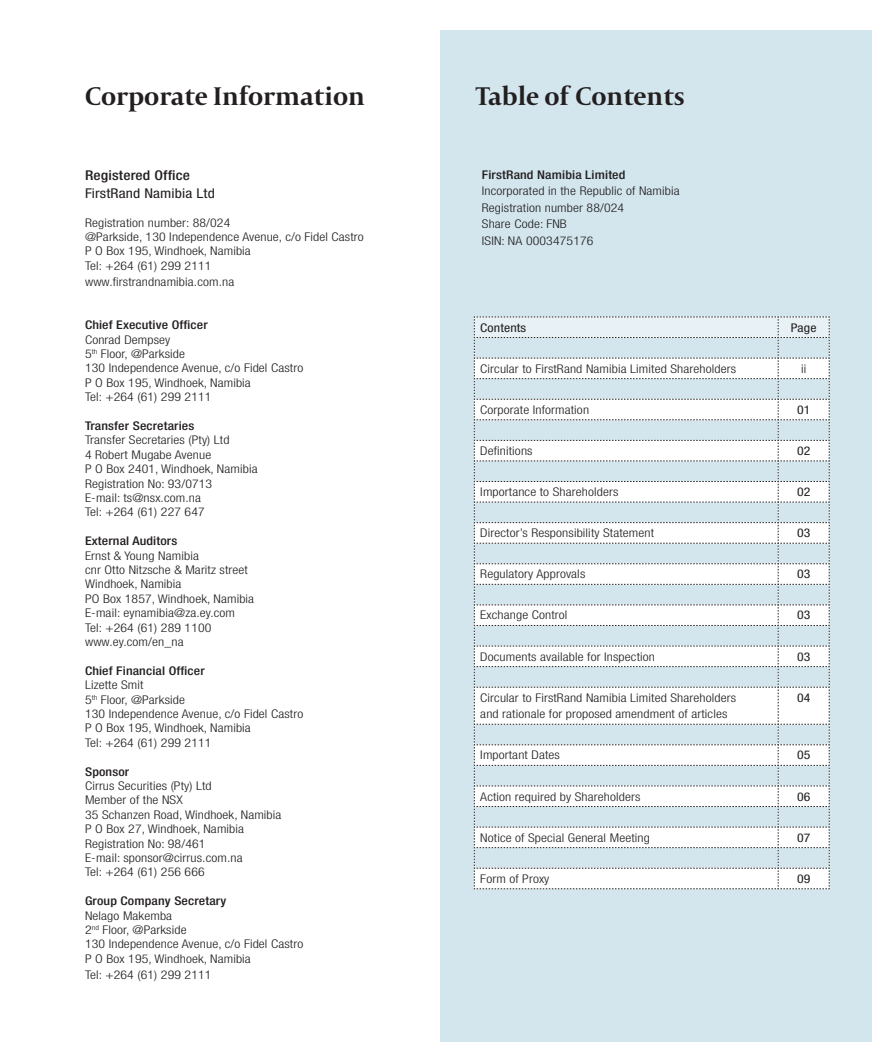
<style>
.page{position:relative;width:893px;height:1063px;background:#fff}
.page>*{position:absolute;margin:0;border:0;box-sizing:border-box;transform-origin:0 0}
.Main_heading_2024{font:700 27px "Capitolium 2";color:#231f20}
.Bodycopy_2024{font:condensed 13.5px "Helvetica Neue LT Std";letter-spacing:.01em;color:#231f20;scale:1.15 1}
.Bodycopy_2024-2{font:500 condensed 13.5px "Helvetica Neue LT Std";letter-spacing:.01em;color:#231f20;scale:1.15 1}
.Bodycopy_2024-3{font:300 condensed 12px "Helvetica Neue LT Std";letter-spacing:.01em;color:#231f20;scale:1.15 1}
.Bodycopy_2024-4{font:500 condensed 12px "Helvetica Neue LT Std";letter-spacing:.01em;color:#231f20;scale:1.15 1}
.Bodycopy_2024-5{font:condensed 12px "Helvetica Neue LT Std";letter-spacing:.01em;color:#231f20;scale:1.15 1}
</style>
<div class="page">
<div style="left:440px;top:30px;width:432px;height:1012px;background:#d3e6ee"></div>
<svg style="left:474px;top:317px;width:356px;height:573px"></svg>
<p class="Main_heading_2024" style="left:85px;top:78px;width:281px">Corporate Information</p>
<p class="Bodycopy_2024-2" style="left:85px;top:167px;width:93px">Registered Office</p>
<p class="Bodycopy_2024" style="left:85px;top:185px;width:114px">FirstRand Namibia Ltd</p>
<p class="Bodycopy_2024-3" style="left:85px;top:215px;width:128px">Registration number: 88/024</p>
<p class="Bodycopy_2024-3" style="left:85px;top:230px;width:244px">@Parkside, 130 Independence Avenue, c/o Fidel Castro</p>
<p class="Bodycopy_2024-3" style="left:85px;top:244px;width:146px">P O Box 195, Windhoek, Namibia</p>
<p class="Bodycopy_2024-3" style="left:85px;top:259px;width:112px">Tel: +264 (61) 299 2111</p>
<p class="Bodycopy_2024-3" style="left:85px;top:275px;width:131px">www.firstrandnamibia.com.na</p>
<p class="Bodycopy_2024-4" style="left:85px;top:318px;width:108px">Chief Executive Officer</p>
<p class="Bodycopy_2024-3" style="left:85px;top:332px;width:76px">Conrad Dempsey</p>
<p class="Bodycopy_2024-3" style="left:85px;top:347px;width:88px">5<sup>th</sup> Floor, @Parkside</p>
<p class="Bodycopy_2024-3" style="left:85px;top:361px;width:191px">130 Independence Avenue, c/o Fidel Castro</p>
<p class="Bodycopy_2024-3" style="left:85px;top:376px;width:146px">P O Box 195, Windhoek, Namibia</p>
<p class="Bodycopy_2024-3" style="left:85px;top:390px;width:112px">Tel: +264 (61) 299 2111</p>
<p class="Bodycopy_2024-4" style="left:85px;top:419px;width:97px">Transfer Secretaries</p>
<p class="Bodycopy_2024-3" style="left:85px;top:433px;width:127px">Transfer Secretaries (Pty) Ltd</p>
<p class="Bodycopy_2024-3" style="left:85px;top:448px;width:111px">4 Robert Mugabe Avenue</p>
<p class="Bodycopy_2024-3" style="left:85px;top:462px;width:152px">P O Box 2401, Windhoek, Namibia</p>
<p class="Bodycopy_2024-3" style="left:85px;top:476px;width:112px">Registration No: 93/0713</p>
<p class="Bodycopy_2024-3" style="left:85px;top:491px;width:102px">E-mail: ts@nsx.com.na</p>
<p class="Bodycopy_2024-3" style="left:85px;top:505px;width:106px">Tel: +264 (61) 227 647</p>
<p class="Bodycopy_2024-4" style="left:85px;top:534px;width:82px">External Auditors</p>
<p class="Bodycopy_2024-3" style="left:85px;top:548px;width:101px">Ernst &amp; Young Namibia</p>
<p class="Bodycopy_2024-3" style="left:85px;top:563px;width:143px">cnr Otto Nitzsche &amp; Maritz street</p>
<p class="Bodycopy_2024-3" style="left:85px;top:577px;width:85px">Windhoek, Namibia</p>
<p class="Bodycopy_2024-3" style="left:85px;top:592px;width:149px">PO Box 1857, Windhoek, Namibia</p>
<p class="Bodycopy_2024-3" style="left:85px;top:606px;width:132px">E-mail: eynamibia@za.ey.com</p>
<p class="Bodycopy_2024-3" style="left:85px;top:620px;width:112px">Tel: +264 (61) 289 1100</p>
<p class="Bodycopy_2024-3" style="left:85px;top:635px;width:87px">www.ey.com/en_na</p>
<p class="Bodycopy_2024-4" style="left:85px;top:663px;width:106px">Chief Financial Officer</p>
<p class="Bodycopy_2024-3" style="left:85px;top:678px;width:52px">Lizette Smit</p>
<p class="Bodycopy_2024-3" style="left:85px;top:692px;width:88px">5<sup>th</sup> Floor, @Parkside</p>
<p class="Bodycopy_2024-3" style="left:85px;top:707px;width:191px">130 Independence Avenue, c/o Fidel Castro</p>
<p class="Bodycopy_2024-3" style="left:85px;top:721px;width:146px">P O Box 195, Windhoek, Namibia</p>
<p class="Bodycopy_2024-3" style="left:85px;top:736px;width:112px">Tel: +264 (61) 299 2111</p>
<p class="Bodycopy_2024-4" style="left:85px;top:764px;width:40px">Sponsor</p>
<p class="Bodycopy_2024-3" style="left:85px;top:779px;width:112px">Cirrus Securities (Pty) Ltd</p>
<p class="Bodycopy_2024-3" style="left:85px;top:793px;width:86px">Member of the NSX</p>
<p class="Bodycopy_2024-3" style="left:85px;top:808px;width:172px">35 Schanzen Road, Windhoek, Namibia</p>
<p class="Bodycopy_2024-3" style="left:85px;top:822px;width:140px">P O Box 27, Windhoek, Namibia</p>
<p class="Bodycopy_2024-3" style="left:85px;top:836px;width:106px">Registration No: 98/461</p>
<p class="Bodycopy_2024-3" style="left:85px;top:851px;width:139px">E-mail: sponsor@cirrus.com.na</p>
<p class="Bodycopy_2024-3" style="left:85px;top:865px;width:106px">Tel: +264 (61) 256 666</p>
<p class="Bodycopy_2024-4" style="left:85px;top:894px;width:124px">Group Company Secretary</p>
<p class="Bodycopy_2024-3" style="left:85px;top:908px;width:77px">Nelago Makemba</p>
<p class="Bodycopy_2024-3" style="left:85px;top:923px;width:90px">2<sup>nd</sup> Floor, @Parkside</p>
<p class="Bodycopy_2024-3" style="left:85px;top:937px;width:191px">130 Independence Avenue, c/o Fidel Castro</p>
<p class="Bodycopy_2024-3" style="left:85px;top:952px;width:146px">P O Box 195, Windhoek, Namibia</p>
<p class="Bodycopy_2024-3" style="left:85px;top:968px;width:112px">Tel: +264 (61) 299 2111</p>
<p class="Main_heading_2024" style="left:476px;top:78px;width:210px">Table of Contents</p>
<p class="Bodycopy_2024-4" style="left:482px;top:167px;width:126px">FirstRand Namibia Limited</p>
<p class="Bodycopy_2024-3" style="left:482px;top:184px;width:173px">Incorporated in the Republic of Namibia</p>
<p class="Bodycopy_2024-3" style="left:482px;top:201px;width:125px">Registration number 88/024</p>
<p class="Bodycopy_2024-3" style="left:482px;top:217px;width:75px">Share Code: FNB</p>
<p class="Bodycopy_2024-3" style="left:482px;top:234px;width:99px">ISIN: NA 0003475176</p>
<p class="Bodycopy_2024-5" style="left:480px;top:320px;width:41px">Contents</p>
<p class="Bodycopy_2024-5" style="left:791px;top:320px;width:24px">Page</p>
<p class="Bodycopy_2024-3" style="left:480px;top:362px;width:224px">Circular to FirstRand Namibia Limited Shareholders</p>
<p class="Bodycopy_2024-3" style="left:801px;top:362px;width:6px">ii</p>
<p class="Bodycopy_2024-3" style="left:480px;top:403px;width:96px">Corporate Information</p>
<p class="Bodycopy_2024-5" style="left:797px;top:403px;width:13px">01</p>
<p class="Bodycopy_2024-3" style="left:480px;top:444px;width:47px">Definitions</p>
<p class="Bodycopy_2024-5" style="left:797px;top:444px;width:13px">02</p>
<p class="Bodycopy_2024-3" style="left:480px;top:485px;width:122px">Importance to Shareholders</p>
<p class="Bodycopy_2024-5" style="left:797px;top:485px;width:13px">02</p>
<p class="Bodycopy_2024-3" style="left:480px;top:526px;width:153px">Director’s Responsibility Statement</p>
<p class="Bodycopy_2024-5" style="left:797px;top:526px;width:13px">03</p>
<p class="Bodycopy_2024-3" style="left:480px;top:567px;width:93px">Regulatory Approvals</p>
<p class="Bodycopy_2024-5" style="left:797px;top:567px;width:13px">03</p>
<p class="Bodycopy_2024-3" style="left:480px;top:608px;width:77px">Exchange Control</p>
<p class="Bodycopy_2024-5" style="left:797px;top:608px;width:13px">03</p>
<p class="Bodycopy_2024-3" style="left:480px;top:649px;width:153px">Documents available for Inspection</p>
<p class="Bodycopy_2024-5" style="left:797px;top:649px;width:13px">03</p>
<p class="Bodycopy_2024-3" style="left:480px;top:691px;width:224px">Circular to FirstRand Namibia Limited Shareholders</p>
<p class="Bodycopy_2024-3" style="left:480px;top:707px;width:216px">and rationale for proposed amendment of articles</p>
<p class="Bodycopy_2024-5" style="left:797px;top:691px;width:13px">04</p>
<p class="Bodycopy_2024-3" style="left:480px;top:748px;width:71px">Important Dates</p>
<p class="Bodycopy_2024-5" style="left:797px;top:748px;width:13px">05</p>
<p class="Bodycopy_2024-3" style="left:480px;top:789px;width:141px">Action required by Shareholders</p>
<p class="Bodycopy_2024-5" style="left:797px;top:789px;width:13px">06</p>
<p class="Bodycopy_2024-3" style="left:480px;top:831px;width:149px">Notice of Special General Meeting</p>
<p class="Bodycopy_2024-5" style="left:797px;top:830px;width:13px">07</p>
<p class="Bodycopy_2024-3" style="left:480px;top:872px;width:62px">Form of Proxy</p>
<p class="Bodycopy_2024-5" style="left:797px;top:872px;width:13px">09</p>
</div>
